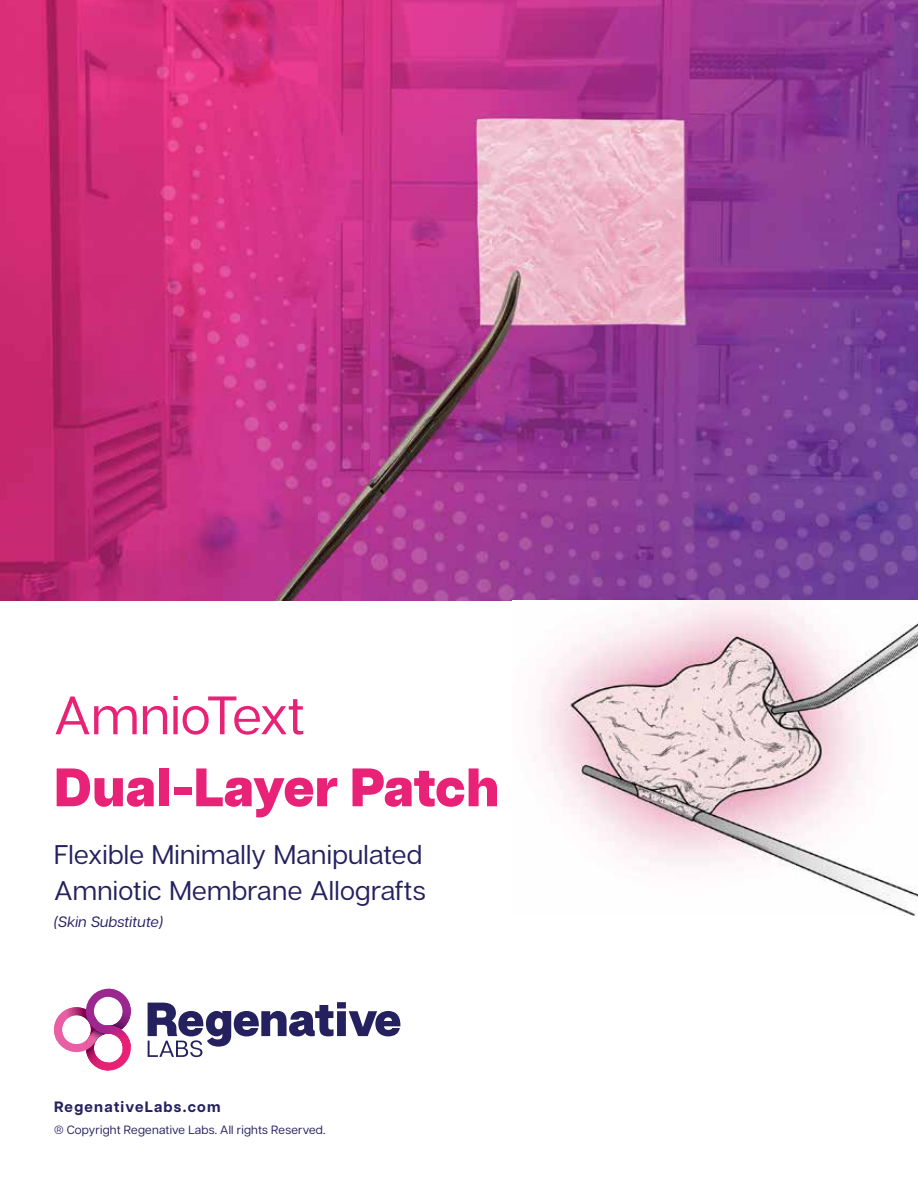
<style>
.page{position:relative;width:918px;height:1188px;background:#fff}
.page>*{position:absolute;margin:0;border:0;box-sizing:border-box;transform-origin:0 0}
.t1{font:800 54px "Articulat CF";letter-spacing:-.01em;color:#e82276}
.t2{font:54px "Articulat C Fv 2 Text";letter-spacing:-.005em;color:#e82276}
.t3{font:27px/36px "Articulat C Fv 2 Text";letter-spacing:.01em;color:#25215f}
.t4{font:700 15px "Articulat CF";letter-spacing:.08em;color:#25215f}
.t5{font:italic 15px "Articulat C Fv 2 Text";letter-spacing:.01em;color:#25215f}
.t6{font:12px "Articulat CF";letter-spacing:.02em;color:#25215f}
</style>
<div class="page">
<img style="left:0;top:0;width:918px;height:600px">
<img style="left:539px;top:600px;width:379px;height:316px">
<svg style="left:54px;top:989px;width:77px;height:82px"></svg>
<svg style="left:148px;top:1002px;width:252px;height:55px"></svg>
<h1 class="t2" style="left:54px;top:684px;width:252px">AmnioText</h1>
<h1 class="t1" style="left:54px;top:747px;width:447px">Dual-Layer Patch</h1>
<p class="t3" style="left:54px;top:837px;width:373px">Flexible Minimally Manipulated<br>Amniotic Membrane Allografts</p>
<p class="t5" style="left:54px;top:913px;width:111px">(Skin Substitute)</p>
<p class="t4" style="left:54px;top:1096px;width:168px">RegenativeLabs.com</p>
<p class="t6" style="left:54px;top:1121px;width:273px">® Copyright Regenative Labs. All rights Reserved.</p>
</div>
